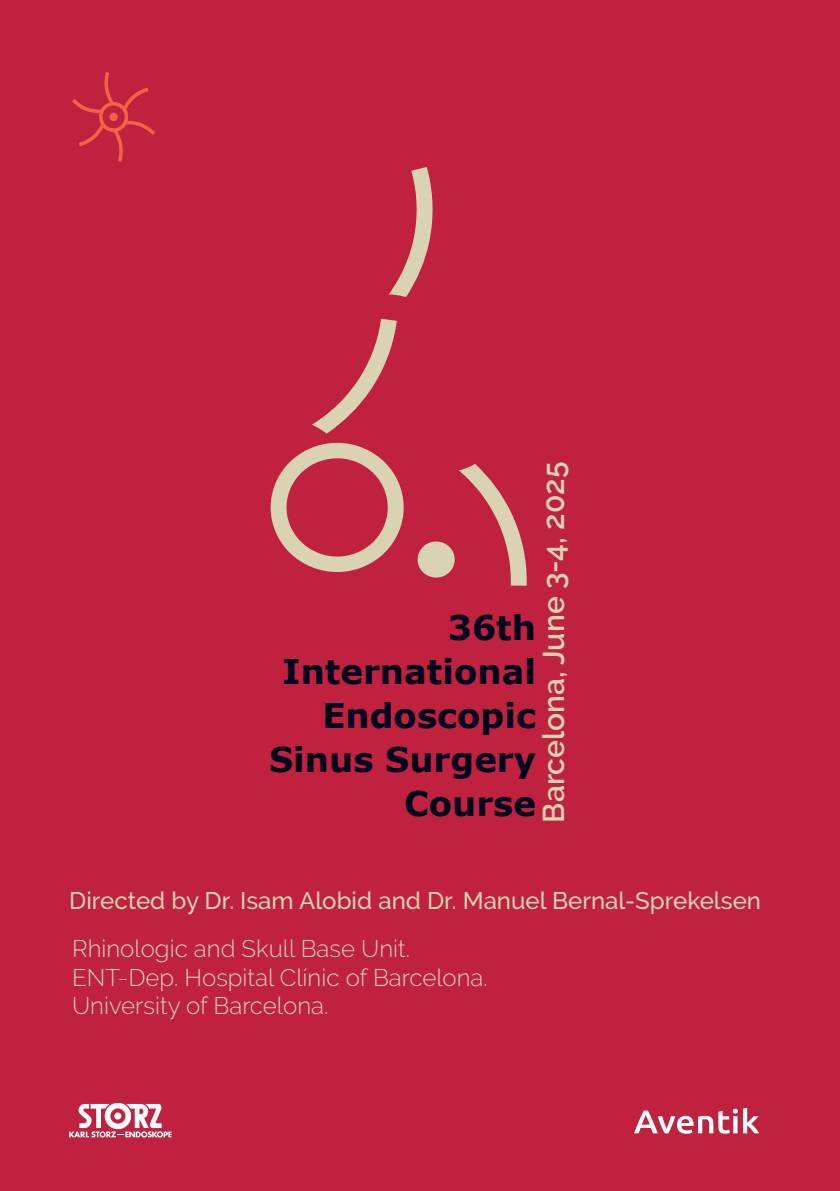
<style>
.page{position:relative;width:840px;height:1191px;background:#fff}
.page>*{position:absolute;margin:0;border:0;box-sizing:border-box;transform-origin:0 0}
.t1{font:700 34px/44px "Verdana";color:#00031e;text-align:right}
.t2{font:600 30px "Raleway";color:#d9d3b4}
.t3{font:300 24px/28.8px "Raleway";color:#d9d3b4}
.t4{font:500 24px "Raleway";color:#d9d3b4}
</style>
<div class="page">
<div style="left:0;top:0;width:839px;height:1191px;background:#bf213e"></div>
<svg style="left:270px;top:443px;width:134px;height:129px"></svg>
<svg style="left:388px;top:167px;width:45px;height:130px"></svg>
<svg style="left:312px;top:319px;width:84px;height:114px"></svg>
<svg style="left:417px;top:464px;width:109px;height:122px"></svg>
<svg style="left:72px;top:72px;width:83px;height:90px"></svg>
<svg style="left:634px;top:1108px;width:124px;height:25px"></svg>
<svg style="left:69px;top:1103px;width:102px;height:34px"></svg>
<div style="left:114px;top:1112px;width:7px;height:7px;background:#fff;border-radius:50%"></div>
<p class="t2" style="left:536px;top:822px;width:362px;rotate:-90deg">Barcelona, June 3-4, 2025</p>
<h1 class="t1" style="left:269px;top:606px;width:268px">36th<br>International<br>Endoscopic<br>Sinus Surgery<br>Course</h1>
<p class="t4" style="left:69px;top:887px;width:693px">Directed by Dr. Isam Alobid and Dr. Manuel Bernal-Sprekelsen</p>
<p class="t3" style="left:72px;top:933px;width:417px">Rhinologic and Skull Base Unit.<br>ENT-Dep. Hospital Clínic of Barcelona.<br>University of Barcelona.</p>
</div>
